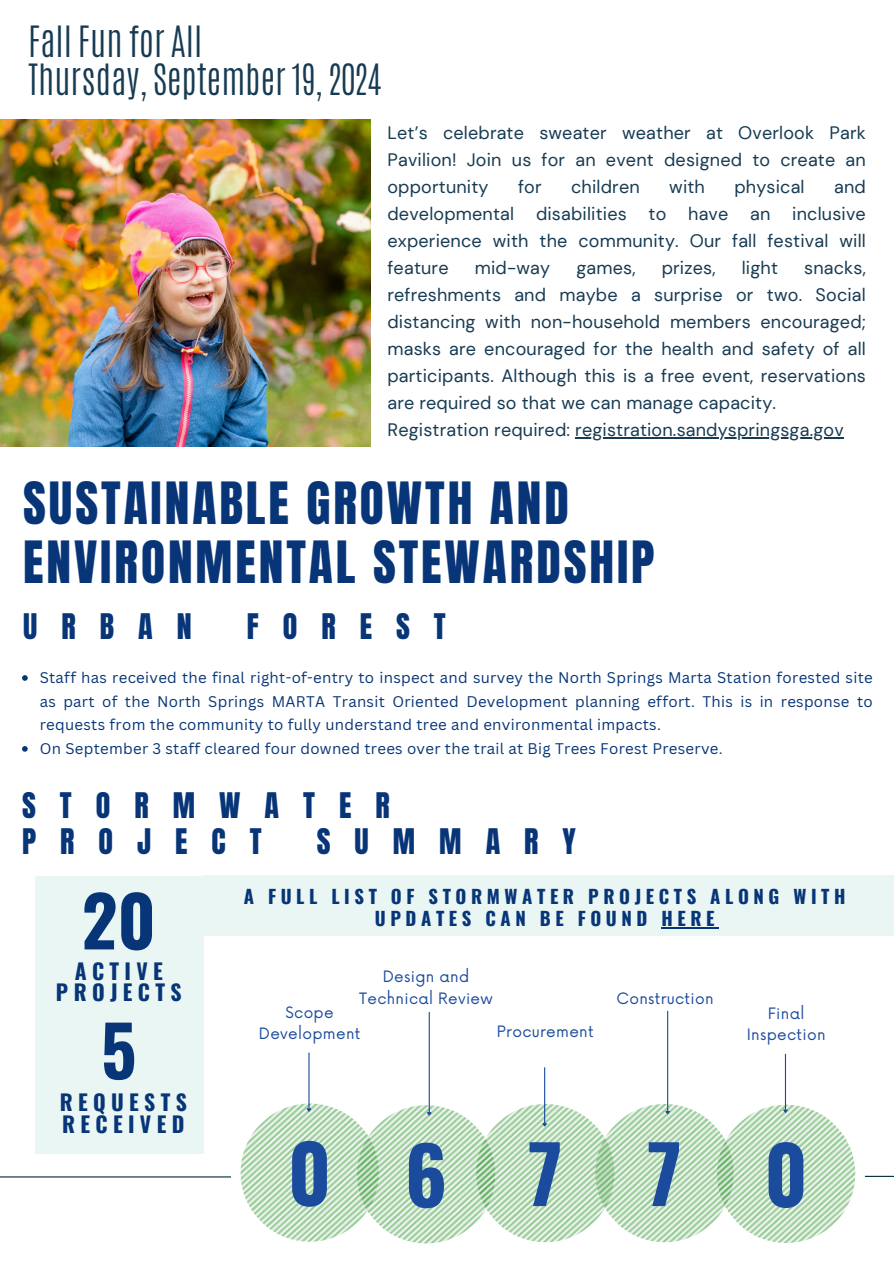
<style>
.page{position:relative;width:894px;height:1264px;background:#fff}
.page>*{position:absolute;margin:0;border:0;box-sizing:border-box;transform-origin:0 0}
.t1{font:700 78.75px "Oswald";color:#1b4b9d}
.t2{font:700 69.6px "Oswald";color:#073577}
.t3{font:49.5px/58.5px "Anton";letter-spacing:.06em;color:#073577}
.t4{font:300 36px/38.2px "Antonio";color:#173b53}
.t5{font:30px/36px "Anton";letter-spacing:.8em;color:#073577}
.t6{font:700 21.6px/22.5px "Oswald";letter-spacing:.245em;color:#073577}
.t7{font:700 18.6px/22.5px "Oswald";letter-spacing:.245em;color:#073577;text-align:center}
.t8{font:18px/27px "DM Sans";letter-spacing:.01em;color:#173b53;text-align:justify}
.t9{font:15.3px/21.3px "Now";letter-spacing:.02em;color:#1b4b9d;text-align:center}
.t10{font:15px/23.7px "Canva Sans";letter-spacing:.02em;color:#073577;text-align:justify}
</style>
<div class="page">
<div style="left:35px;top:875px;width:169px;height:278px;background:#e9f6f3"></div>
<img style="left:503px;top:1096px;width:84px;height:147px">
<img style="left:587px;top:1096px;width:122px;height:147px">
<hr style="left:667px;top:1010px;width:1px;height:101px;background:#1b4b9d">
<svg style="left:663px;top:1109px;width:7px;height:6px"></svg>
<img style="left:386px;top:1097px;width:117px;height:147px">
<hr style="left:428px;top:1012px;width:1px;height:100px;background:#1b4b9d">
<svg style="left:425px;top:1111px;width:7px;height:5px"></svg>
<hr style="left:544px;top:1067px;width:1px;height:56px;background:#1b4b9d">
<svg style="left:540px;top:1122px;width:7px;height:5px"></svg>
<img style="left:709px;top:1097px;width:147px;height:146px">
<hr style="left:784px;top:1053px;width:1px;height:56px;background:#1b4b9d">
<svg style="left:781px;top:1108px;width:7px;height:6px"></svg>
<img style="left:240px;top:1095px;width:146px;height:147px">
<hr style="left:308px;top:1052px;width:1px;height:56px;background:#1b4b9d">
<svg style="left:305px;top:1107px;width:7px;height:5px"></svg>
<div style="left:204px;top:875px;width:689px;height:61px;background:#e9f6f3"></div>
<img style="left:0;top:119px;width:370px;height:327px">
<svg style="left:865px;top:1175px;width:28px;height:1px"></svg>
<hr style="left:0;top:1176px;width:231px;height:1px;background:#022a3d">
<svg style="left:22px;top:675px;width:6px;height:5px"></svg>
<svg style="left:22px;top:746px;width:6px;height:5px"></svg>
<hr style="left:575px;top:437px;width:268px;height:1px;background:#173b53">
<hr style="left:661px;top:927px;width:57px;height:1px;background:#073577">
<p class="t4" style="left:28px;top:22px;width:354px">Fall Fun for All<br>Thursday, September 19, 2024</p>
<p class="t8" style="left:387px;top:119px;width:480px">Let’s celebrate sweater weather at Overlook Park Pavilion! Join us for an event designed to create an opportunity</p>
<p class="t8" style="left:387px;top:173px;width:480px;text-indent:446px">and developmental disabilities to have an inclusive experience with the community. Our fall festival will feature</p>
<p class="t8" style="left:518px;top:173px;width:25px">for</p>
<p class="t8" style="left:571px;top:173px;width:70px">children</p>
<p class="t8" style="left:669px;top:173px;width:37px">with</p>
<p class="t8" style="left:734px;top:173px;width:72px">physical</p>
<p class="t8" style="left:387px;top:254px;width:480px;text-align:left;text-indent:416px">snacks, refreshments and maybe a surprise or two. Social distancing with non-household members encouraged; masks are encouraged for the health and safety of all participants. Although this is a free event, reservations are required so that we can manage capacity.<br>Registration required: registration.sandyspringsga.gov</p>
<p class="t8" style="left:474px;top:254px;width:77px">mid-way</p>
<p class="t8" style="left:576px;top:254px;width:61px">games,</p>
<p class="t8" style="left:661px;top:254px;width:55px">prizes,</p>
<p class="t8" style="left:741px;top:254px;width:38px">light</p>
<p class="t3" style="left:23px;top:474px;width:632px">SUSTAINABLE GROWTH AND<br>ENVIRONMENTAL STEWARDSHIP</p>
<p class="t5" style="left:23px;top:609px;width:170px">URBAN</p>
<p class="t5" style="left:247px;top:609px;width:200px">FOREST</p>
<p class="t10" style="left:40px;top:665px;width:834px">Staff has received the final right-of-entry to inspect and survey the North Springs Marta Station forested site as part of the North Springs MARTA Transit Oriented Development planning effort. This is in response to requests from the community to fully understand tree and environmental impacts.</p>
<p class="t10" style="left:40px;top:736px;width:684px">On September 3 staff cleared four downed trees over the trail at Big Trees Forest Preserve.</p>
<p class="t5" style="left:22px;top:788px;width:369px">STORMWATER<br>PROJECT</p>
<p class="t5" style="left:317px;top:824px;width:261px">SUMMARY</p>
<p class="t2" style="left:82px;top:866px;width:76px">20</p>
<p class="t6" style="left:56px;top:960px;width:127px;line-height:20.2px;text-align:center">ACTIVE<br>PROJECTS</p>
<h2 class="t2" style="left:101px;top:995px;width:37px">5</h2>
<p class="t6" style="left:60px;top:1089px;width:128px">REQUESTS<br>RECEIVED</p>
<p class="t7" style="left:244px;top:884px;width:603px">A FULL LIST OF STORMWATER PROJECTS ALONG WITH<br>UPDATES CAN BE FOUND HERE</p>
<p class="t9" style="left:359px;top:966px;width:135px">Design and<br>Technical Review</p>
<h4 class="t9" style="left:259px;top:1002px;width:103px">Scope<br>Development</h4>
<h6 class="t9" style="left:497px;top:1021px;width:98px">Procurement</h6>
<h3 class="t9" style="left:616px;top:988px;width:99px">Construction</h3>
<h5 class="t9" style="left:746px;top:1003px;width:80px">Final<br>Inspection</h5>
<p class="t1" style="left:288px;top:1111px;width:45px">0</p>
<h3 class="t1" style="left:404px;top:1113px;width:44px">6</h3>
<h1 class="t1" style="left:527px;top:1112px;width:36px">7</h1>
<p class="t1" style="left:647px;top:1112px;width:36px">7</p>
<p class="t1" style="left:764px;top:1112px;width:45px">0</p>
</div>
